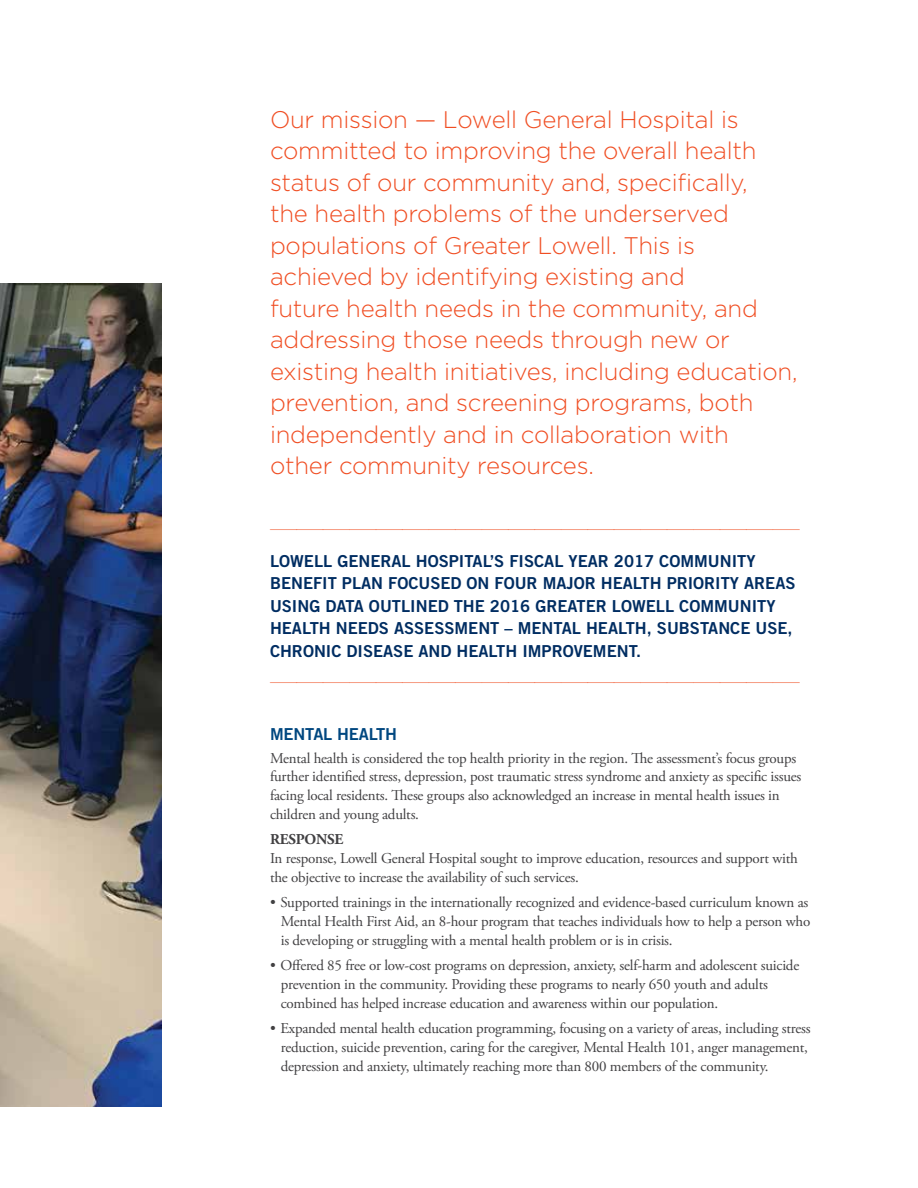
<style>
.page{position:relative;width:918px;height:1188px;background:#fff}
.page>*{position:absolute;margin:0;border:0;box-sizing:border-box;transform-origin:0 0}
.t1{font:200 27px "Helvetica Neue";color:#f04e23}
.t2{font:300 24px/31.5px "Gotham HTF";letter-spacing:-.01em;color:#f04e23}
.t3{font:16.5px/22.5px "Trade Gothic LT Std Bd 2";color:#002d62}
.t4{font:16.5px "Trade Gothic LT Std Bd 2";letter-spacing:-.01em;color:#004780}
.t5{font:15px/18.8px "Adobe Garamond Pro";letter-spacing:-.015em;color:#414042}
.t6{font:700 15px "Adobe Garamond Pro";letter-spacing:-.015em;color:#414042}
</style>
<div class="page">
<img style="left:0;top:284px;width:162px;height:823px">
<p class="t2" style="left:270px;top:103px;width:529px">Our mission — Lowell General Hospital is committed to improving the overall health status of our community and, specifically,<br>the health problems of the underserved populations of Greater Lowell. This is achieved by identifying existing and<br>future health needs in the community, and addressing those needs through new or existing health initiatives, including education, prevention, and screening programs, both independently and in collaboration with<br>other community resources.</p>
<h1 class="t1" style="left:270px;top:512px;width:531px">————————————————————</h1>
<p class="t3" style="left:270px;top:549px;width:527px">LOWELL GENERAL HOSPITAL’S FISCAL YEAR 2017 COMMUNITY BENEFIT PLAN FOCUSED ON FOUR MAJOR HEALTH PRIORITY AREAS USING DATA OUTLINED THE 2016 GREATER LOWELL COMMUNITY HEALTH NEEDS ASSESSMENT – MENTAL HEALTH, SUBSTANCE USE, CHRONIC DISEASE AND HEALTH IMPROVEMENT.</p>
<h1 class="t1" style="left:270px;top:665px;width:531px">————————————————————</h1>
<p class="t4" style="left:270px;top:723px;width:129px">MENTAL HEALTH</p>
<p class="t5" style="left:270px;top:749px;width:533px">Mental health is considered the top health priority in the region. The assessment’s focus groups further identified stress, depression, post traumatic stress syndrome and anxiety as specific issues facing local residents. These groups also acknowledged an increase in mental health issues in children and young adults.</p>
<p class="t6" style="left:270px;top:831px;width:75px">RESPONSE</p>
<p class="t5" style="left:270px;top:850px;width:529px">In response, Lowell General Hospital sought to improve education, resources and support with the objective to increase the availability of such services.</p>
<p class="t5" style="left:281px;top:894px;width:531px;text-indent:-11px">• Supported trainings in the internationally recognized and evidence-based curriculum known as<br>Mental Health First Aid, an 8-hour program that teaches individuals how to help a person who is developing or struggling with a mental health problem or is in crisis.</p>
<p class="t5" style="left:281px;top:957px;width:520px;text-indent:-11px">• Offered 85 free or low-cost programs on depression, anxiety, self-harm and adolescent suicide prevention in the community. Providing these programs to nearly 650 youth and adults combined has helped increase education and awareness within our population.</p>
<p class="t5" style="left:281px;top:1020px;width:531px;text-indent:-11px">• Expanded mental health education programming, focusing on a variety of areas, including stress reduction, suicide prevention, caring for the caregiver, Mental Health 101, anger management, depression and anxiety, ultimately reaching more than 800 members of the community.</p>
</div>
